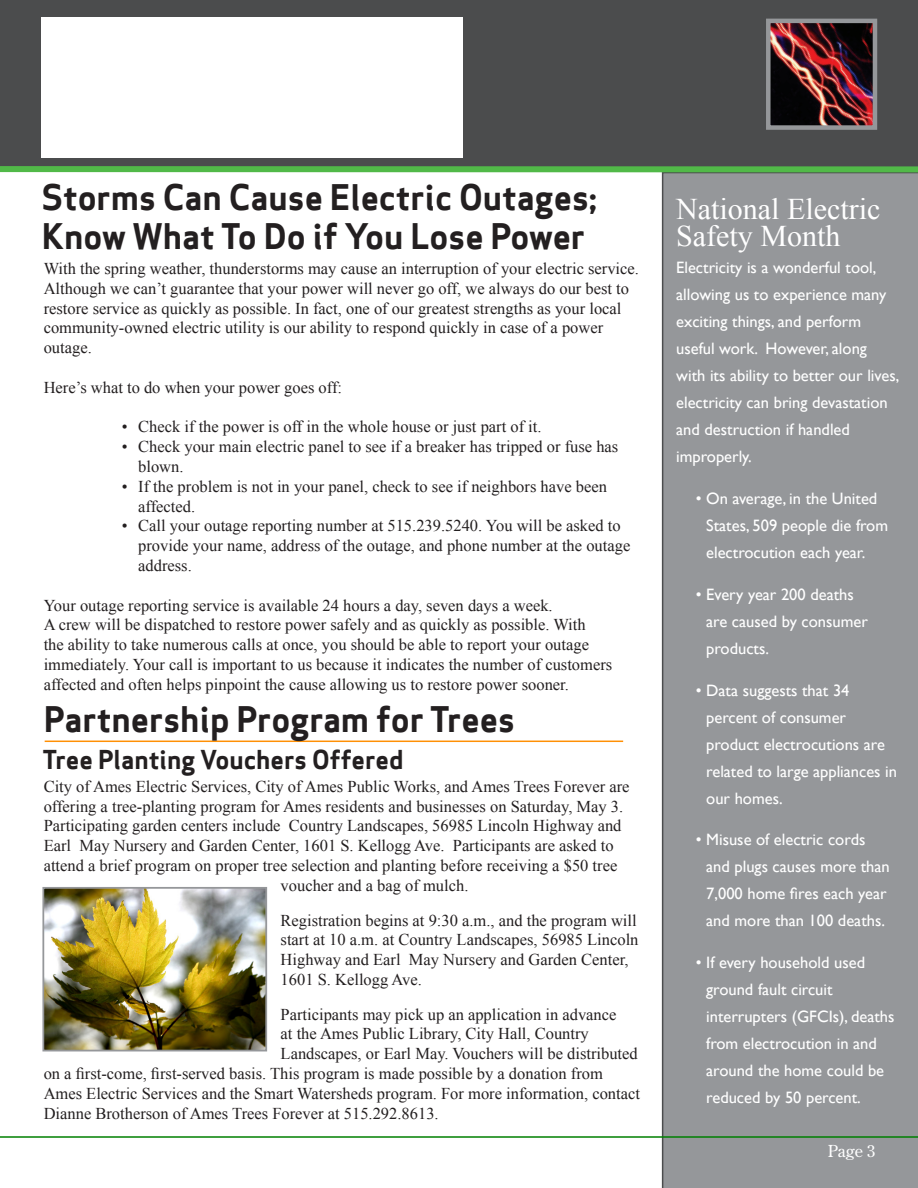
<style>
.page{position:relative;width:918px;height:1188px;background:#fff}
.page>*{position:absolute;margin:0;border:0;box-sizing:border-box;transform-origin:0 0}
.HEADLINES_Page_1_and{font:700 34.5px "Apex Sans";color:#231f20}
.t1{font:30px/27px "Times New Roman";color:#fff}
.t2{font:700 25.5px "Apex Sans";color:#231f20}
.t3{font:16.5px/19.8px "Times New Roman";color:#231f20}
.t4{font:16.5px/27px "Gill Sans";color:#fff}
.t5{font:16.5px "Century Old Style Std";color:#fff}
</style>
<div class="page">
<div style="left:0;top:0;width:918px;height:166px;background:#4b4c4d"></div>
<svg style="left:662px;top:172px;width:256px;height:1016px;background:#828486"></svg>
<img style="left:771px;top:24px;width:101px;height:101px">
<div style="left:766px;top:19px;width:111px;height:111px;border:4px solid #95979a"></div>
<hr style="left:45px;top:741px;width:578px;height:1px;background:#ff9005">
<hr style="left:0;top:1136px;width:918px;height:2px;background:#008000">
<div style="left:0;top:166px;width:918px;height:6px;background:#51b948"></div>
<img style="left:41px;top:17px;width:421px;height:140px">
<img style="left:45px;top:890px;width:219px;height:158px">
<div style="left:42px;top:887px;width:225px;height:164px;border:2px solid #95979a"></div>
<p class="HEADLINES_Page_1_and" style="left:42px;top:175px;width:556px">Storms Can Cause Electric Outages;</p>
<p class="HEADLINES_Page_1_and" style="left:42px;top:214px;width:545px">Know What To Do if You Lose Power</p>
<p class="t3" style="left:44px;top:258px;width:597px">With the spring weather, thunderstorms may cause an interruption of your electric service.<br>Although we can’t guarantee that your power will never go off, we always do our best to restore service as quickly as possible. In fact, one of our greatest strengths as your local community-owned electric utility is our ability to respond quickly in case of a power outage.</p>
<p class="t3" style="left:44px;top:377px;width:300px">Here’s what to do when your power goes off:</p>
<p class="t3" style="left:122px;top:417px;width:421px">• Check if the power is off in the whole house or just part of it.</p>
<p class="t3" style="left:138px;top:437px;width:482px;text-indent:-17px">• Check your main electric panel to see if a breaker has tripped or fuse has blown.</p>
<p class="t3" style="left:138px;top:476px;width:470px;text-indent:-17px">• If the problem is not in your panel, check to see if neighbors have been affected.</p>
<p class="t3" style="left:138px;top:516px;width:494px;text-indent:-16px">• Call your outage reporting number at 515.239.5240. You will be asked to provide your name, address of the outage, and phone number at the outage address.</p>
<p class="t3" style="left:44px;top:595px;width:511px">Your outage reporting service is available 24 hours a day, seven days a week.</p>
<p class="t3" style="left:44px;top:615px;width:570px">A crew will be dispatched to restore power safely and as quickly as possible. With<br>the ability to take numerous calls at once, you should be able to report your outage immediately. Your call is important to us because it indicates the number of customers affected and often helps pinpoint the cause allowing us to restore power sooner.</p>
<p class="HEADLINES_Page_1_and" style="left:44px;top:697px;width:473px">Partnership Program for Trees</p>
<p class="t2" style="left:43px;top:743px;width:363px">Tree Planting Vouchers Offered</p>
<p class="t3" style="left:44px;top:776px;width:587px">City of Ames Electric Services, City of Ames Public Works, and Ames Trees Forever are</p>
<p class="t3" style="left:44px;top:796px;width:581px">offering a tree-planting program for Ames residents and businesses on Saturday, May 3.</p>
<p class="t3" style="left:44px;top:816px;width:579px">Participating garden centers include Country Landscapes, 56985 Lincoln Highway and</p>
<p class="t3" style="left:44px;top:836px;width:571px">Earl May Nursery and Garden Center, 1601 S. Kellogg Ave. Participants are asked to</p>
<p class="t3" style="left:44px;top:855px;width:575px">attend a brief program on proper tree selection and planting before receiving a $50 tree</p>
<p class="t3" style="left:281px;top:875px;width:189px">voucher and a bag of mulch.</p>
<p class="t3" style="left:281px;top:910px;width:359px">Registration begins at 9:30 a.m., and the program will start at 10 a.m. at Country Landscapes, 56985 Lincoln Highway and Earl May Nursery and Garden Center, 1601 S. Kellogg Ave.</p>
<p class="t3" style="left:281px;top:1004px;width:337px">Participants may pick up an application in advance</p>
<p class="t3" style="left:281px;top:1024px;width:310px">at the Ames Public Library, City Hall, Country</p>
<p class="t3" style="left:281px;top:1043px;width:359px">Landscapes, or Earl May. Vouchers will be distributed</p>
<p class="t3" style="left:44px;top:1063px;width:561px">on a first-come, first-served basis. This program is made possible by a donation from</p>
<p class="t3" style="left:44px;top:1083px;width:598px">Ames Electric Services and the Smart Watersheds program. For more information, contact</p>
<p class="t3" style="left:44px;top:1103px;width:397px">Dianne Brotherson of Ames Trees Forever at 515.292.8613.</p>
<p class="t1" style="left:676px;top:195px;width:206px">National Electric<br>Safety Month</p>
<p class="t4" style="left:676px;top:254px;width:225px">Electricity is a wonderful tool, allowing us to experience many exciting things, and perform useful work. However, along with its ability to better our lives, electricity can bring devastation and destruction if handled improperly.</p>
<p class="t4" style="left:706px;top:485px;width:183px;text-indent:-10px">• On average, in the United<br>States, 509 people die from electrocution each year.</p>
<p class="t4" style="left:706px;top:581px;width:163px;text-indent:-10px">• Every year 200 deaths are caused by consumer products.</p>
<p class="t4" style="left:706px;top:677px;width:192px;text-indent:-10px">• Data suggests that 34 percent of consumer product electrocutions are related to large appliances in our homes.</p>
<p class="t4" style="left:706px;top:827px;width:185px;text-indent:-10px">• Misuse of electric cords and plugs causes more than<br>7,000 home fires each year and more than 100 deaths.</p>
<p class="t4" style="left:706px;top:950px;width:190px;text-indent:-10px">• If every household used ground fault circuit interrupters (GFCIs), deaths from electrocution in and around the home could be reduced by 50 percent.</p>
<p class="t5" style="left:828px;top:1141px;width:49px">Page 3</p>
</div>
